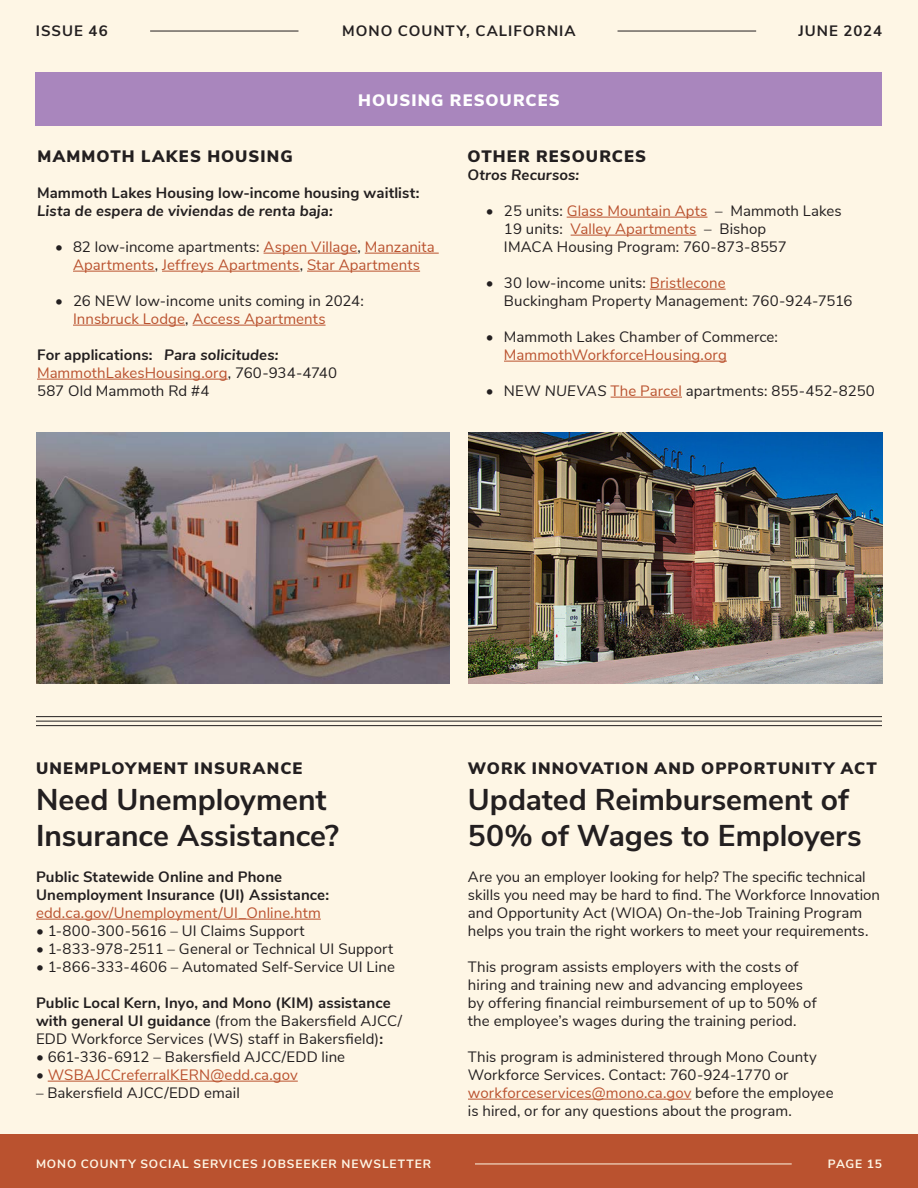
<style>
.page{position:relative;width:918px;height:1188px;background:#fef6e5}
.page>*{position:absolute;margin:0;border:0;box-sizing:border-box;transform-origin:0 0}
.t1{font:700 30px/36px "Nunito Sans";letter-spacing:-.005em;color:#231f20}
.t2{font:900 16.5px "Nunito Sans";letter-spacing:.065em;color:#231f20}
.t3{font:900 16.5px "Nunito Sans";letter-spacing:.065em;color:#fff}
.t4{font:15px/18px "Nunito Sans";letter-spacing:.005em;color:#231f20}
.t5{font:15px/18px "Nunito Sans";letter-spacing:.005em;color:#ba522f;text-align:center}
.t6{font:700 15px/18px "Nunito Sans";letter-spacing:.01em;color:#231f20}
.t7{font:italic 700 15px "Nunito Sans";letter-spacing:.01em;color:#231f20}
.t8{font:700 15px "Nunito Sans";letter-spacing:.065em;color:#231f20}
.t9{font:700 12px "Nunito Sans";letter-spacing:.075em;color:#fef6e5}
.s1{color:#231f20}
.s2{color:#ba522f}
.s3{font-style:italic}
.s4{font-weight:700}
</style>
<div class="page">
<div style="left:0;top:1134px;width:918px;height:54px;background:#ba522f"></div>
<hr style="left:475px;top:1164px;width:317px;height:1px;background:#fef6e5">
<hr style="left:150px;top:31px;width:148px;height:1px;background:#231f20">
<hr style="left:618px;top:31px;width:138px;height:1px;background:#231f20">
<hr style="left:36px;top:725px;width:846px;height:1px;background:#231f20">
<hr style="left:36px;top:721px;width:846px;height:1px;background:#231f20">
<hr style="left:36px;top:716px;width:846px;height:1px;background:#231f20">
<hr style="left:36px;top:919px;width:285px;height:1px;background:#ba522f">
<hr style="left:48px;top:1081px;width:250px;height:1px;background:#ba522f">
<hr style="left:468px;top:1099px;width:223px;height:1px;background:#ba522f">
<div style="left:36px;top:72px;width:846px;height:54px;background:#a986bd"></div>
<hr style="left:264px;top:253px;width:93px;height:1px;background:#ba522f">
<hr style="left:365px;top:253px;width:74px;height:1px;background:#ba522f">
<hr style="left:73px;top:271px;width:82px;height:1px;background:#ba522f">
<hr style="left:162px;top:271px;width:138px;height:1px;background:#ba522f">
<hr style="left:307px;top:271px;width:113px;height:1px;background:#ba522f">
<hr style="left:73px;top:325px;width:112px;height:1px;background:#ba522f">
<hr style="left:193px;top:325px;width:133px;height:1px;background:#ba522f">
<hr style="left:37px;top:379px;width:191px;height:1px;background:#ba522f">
<hr style="left:567px;top:217px;width:141px;height:1px;background:#ba522f">
<hr style="left:571px;top:235px;width:126px;height:1px;background:#ba522f">
<hr style="left:650px;top:289px;width:76px;height:1px;background:#ba522f">
<hr style="left:504px;top:361px;width:223px;height:1px;background:#ba522f">
<hr style="left:611px;top:397px;width:71px;height:1px;background:#ba522f">
<img style="left:36px;top:432px;width:414px;height:252px">
<img style="left:468px;top:432px;width:414px;height:252px">
<p class="t6" style="left:36px;top:21px;width:73px">ISSUE 46</p>
<p class="t8" style="left:342px;top:20px;width:235px">MONO COUNTY, CALIFORNIA</p>
<p class="t8" style="left:799px;top:20px;width:85px">JUNE 2024</p>
<p class="t3" style="left:358px;top:88px;width:203px">HOUSING RESOURCES</p>
<p class="t2" style="left:38px;top:144px;width:257px">MAMMOTH LAKES HOUSING</p>
<p class="t2" style="left:467px;top:144px;width:180px">OTHER RESOURCES</p>
<p class="t7" style="left:467px;top:164px;width:113px">Otros Recursos:</p>
<p class="t6" style="left:37px;top:183px;width:384px">Mammoth Lakes Housing low-income housing waitlist:</p>
<p class="t7" style="left:37px;top:200px;width:297px">Lista de espera de viviendas de renta baja:</p>
<p class="t5" style="left:55px;top:237px;width:381px"><span class="s1">• 82 low-income apartments:</span> Aspen Village<span class="s1">,</span> Manzanita<br>Apartments<span class="s1">,</span> Jeffreys Apartments<span class="s1">,</span> Star Apartments</p>
<p class="t4" style="left:73px;top:291px;width:292px;text-indent:-18px">• 26 NEW low-income units coming in 2024:<br><span class="s2">Innsbruck Lodge</span>, <span class="s2">Access Apartments</span></p>
<p class="t6" style="left:37px;top:345px;width:243px">For applications: <span class="s3">Para solicitudes:</span></p>
<p class="t5" style="left:37px;top:363px;width:302px">MammothLakesHousing.org<span class="s1">, 760-934-4740</span></p>
<p class="t4" style="left:37px;top:381px;width:174px">587 Old Mammoth Rd #4</p>
<p class="t4" style="left:504px;top:201px;width:339px;text-indent:-18px">• 25 units: <span class="s2">Glass Mountain Apts</span> – Mammoth Lakes<br>19 units: <span class="s2">Valley Apartments</span> – Bishop<br>IMACA Housing Program: 760-873-8557</p>
<p class="t4" style="left:486px;top:273px;width:241px">• 30 low-income units: <span class="s2">Bristlecone</span></p>
<p class="t4" style="left:504px;top:291px;width:350px">Buckingham Property Management: 760-924-7516</p>
<p class="t4" style="left:504px;top:327px;width:276px;text-indent:-18px">• Mammoth Lakes Chamber of Commerce:<br><span class="s2">MammothWorkforceHousing.org</span></p>
<p class="t4" style="left:486px;top:381px;width:390px">• NEW <span class="s3">NUEVAS</span> <span class="s2">The Parcel</span> apartments: 855-452-8250</p>
<p class="t2" style="left:36px;top:756px;width:268px">UNEMPLOYMENT INSURANCE</p>
<p class="t1" style="left:36px;top:780px;width:304px">Need Unemployment<br>Insurance Assistance?</p>
<p class="t6" style="left:36px;top:867px;width:295px">Public Statewide Online and Phone<br>Unemployment Insurance (UI) Assistance:</p>
<p class="t5" style="left:36px;top:903px;width:286px">edd.ca.gov/Unemployment/UI_Online.htm</p>
<p class="t4" style="left:36px;top:921px;width:270px">• 1-800-300-5616 – UI Claims Support</p>
<p class="t4" style="left:36px;top:939px;width:359px">• 1-833-978-2511 – General or Technical UI Support</p>
<p class="t4" style="left:36px;top:957px;width:360px">• 1-866-333-4606 – Automated Self-Service UI Line</p>
<p class="t4" style="left:36px;top:993px;width:368px"><span class="s4">Public Local Kern, Inyo, and Mono (KIM) assistance with general UI guidance</span> (from the Bakersfield AJCC/<br>EDD Workforce Services (WS) staff in Bakersfield)<span class="s4">:</span></p>
<p class="t4" style="left:36px;top:1047px;width:311px">• 661-336-6912 – Bakersfield AJCC/EDD line</p>
<p class="t5" style="left:36px;top:1065px;width:263px"><span class="s1">•</span> WSBAJCCreferralKERN@edd.ca.gov</p>
<p class="t4" style="left:36px;top:1083px;width:205px">– Bakersfield AJCC/EDD email</p>
<p class="t2" style="left:468px;top:756px;width:410px">WORK INNOVATION AND OPPORTUNITY ACT</p>
<p class="t1" style="left:468px;top:780px;width:395px">Updated Reimbursement of<br>50% of Wages to Employers</p>
<p class="t4" style="left:468px;top:867px;width:414px">Are you an employer looking for help? The specific technical skills you need may be hard to find. The Workforce Innovation and Opportunity Act (WIOA) On-the-Job Training Program helps you train the right workers to meet your requirements.</p>
<p class="t4" style="left:468px;top:957px;width:350px">This program assists employers with the costs of hiring and training new and advancing employees by offering financial reimbursement of up to 50% of the employee’s wages during the training period.</p>
<p class="t4" style="left:468px;top:1047px;width:367px">This program is administered through Mono County Workforce Services. Contact: 760-924-1770 or <span class="s2">workforceservices@mono.ca.gov</span> before the employee is hired, or for any questions about the program.</p>
<p class="t9" style="left:36px;top:1155px;width:397px">MONO COUNTY SOCIAL SERVICES JOBSEEKER NEWSLETTER</p>
<p class="t9" style="left:828px;top:1155px;width:56px">PAGE 15</p>
</div>
